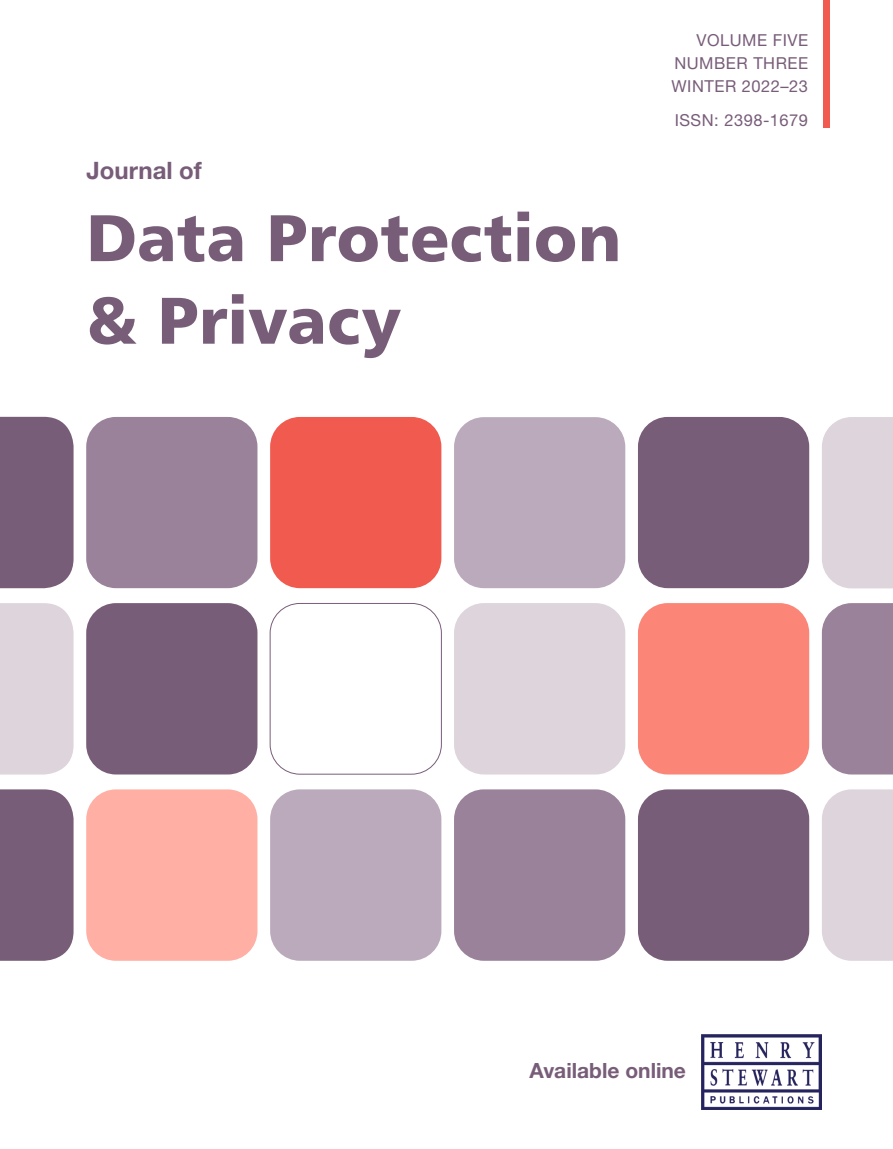
<style>
.page{position:relative;width:893px;height:1149px;background:#fff}
.page>*{position:absolute;margin:0;border:0;box-sizing:border-box;transform-origin:0 0}
.t1{font:66px/82.5px "Humanist 777 BT Black B";color:#785d79}
.t2{font:700 24px "Helvetica Neue LT Std";color:#785d79}
.t3{font:700 21px "Helvetica Neue LT Std";color:#785d79}
.t4{font:16.5px/22.8px "Helvetica Neue LT Std";letter-spacing:.03em;color:#785d79;text-align:justify}
</style>
<div class="page">
<div style="left:0;top:416px;width:74px;height:172px;background:#785d79"></div>
<div style="left:0;top:789px;width:74px;height:171px;background:#785d79"></div>
<div style="left:0;top:603px;width:74px;height:171px;background:#ded4dc"></div>
<div style="left:86px;top:417px;width:171px;height:171px;background:#99829a;border-radius:30px"></div>
<div style="left:86px;top:603px;width:171px;height:171px;background:#785d79;border-radius:30px"></div>
<div style="left:86px;top:789px;width:171px;height:171px;background:#ffafa3;border-radius:30px"></div>
<div style="left:270px;top:417px;width:171px;height:171px;background:#f05a4f;border-radius:30px"></div>
<div style="left:270px;top:603px;width:172px;height:171px;border:1px solid #785d79;border-radius:30px"></div>
<div style="left:270px;top:789px;width:171px;height:171px;background:#bab;border-radius:30px"></div>
<div style="left:454px;top:417px;width:171px;height:171px;background:#bab;border-radius:30px"></div>
<div style="left:454px;top:603px;width:171px;height:171px;background:#ded4dc;border-radius:30px"></div>
<div style="left:454px;top:789px;width:171px;height:171px;background:#99829a;border-radius:30px"></div>
<div style="left:638px;top:417px;width:171px;height:171px;background:#785d79;border-radius:30px"></div>
<div style="left:638px;top:603px;width:171px;height:171px;background:#fb8678;border-radius:30px"></div>
<div style="left:638px;top:789px;width:171px;height:171px;background:#785d79;border-radius:30px"></div>
<div style="left:822px;top:417px;width:71px;height:171px;background:#ded4dc"></div>
<div style="left:822px;top:603px;width:71px;height:171px;background:#99829a"></div>
<div style="left:822px;top:789px;width:71px;height:171px;background:#ded4dc"></div>
<div style="left:824px;top:0;width:6px;height:128px;background:#f05a4f"></div>
<img style="left:701px;top:1034px;width:121px;height:74px">
<h2 class="t2" style="left:86px;top:155px;width:117px">Journal of</h2>
<h1 class="t1" style="left:86px;top:195px;width:536px">Data Protection &amp; Privacy</h1>
<p class="t4" style="left:671px;top:29px;width:138px;text-indent:25px">VOLUME FIVE NUMBER THREE WINTER 2022–23</p>
<p class="t4" style="left:675px;top:108px;width:135px">ISSN: 2398-1679</p>
<p class="t3" style="left:529px;top:1057px;width:158px">Available online</p>
</div>
